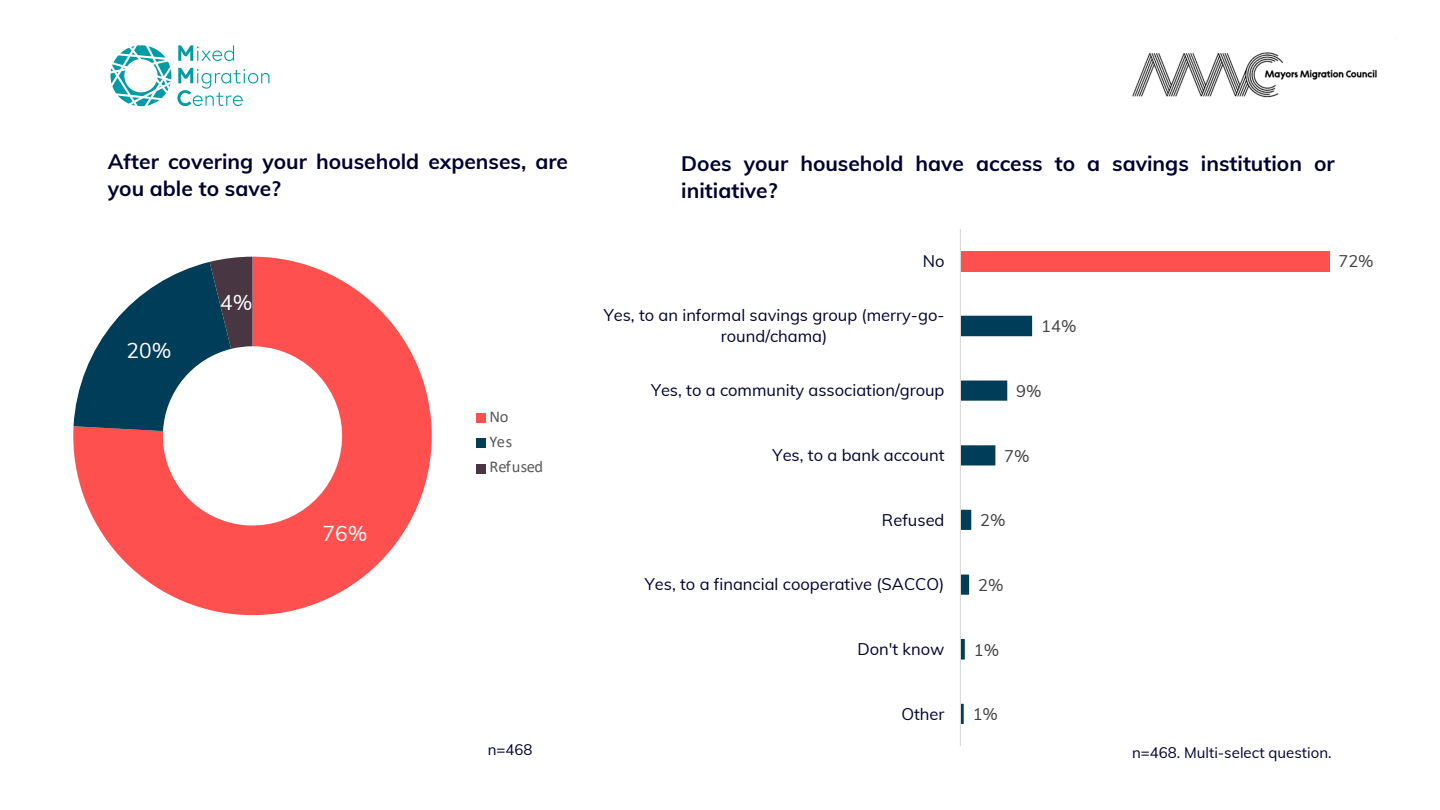
<style>
.page{position:relative;width:1440px;height:810px;background:#fff}
.page>*{position:absolute;margin:0;border:0;box-sizing:border-box;transform-origin:0 0}
.t1{font:700 21px/27px "Muli";color:#000031}
.t2{font:21px "Muli";color:#fff}
.t3{font:16.5px/21.3px "Muli";color:#000031;text-align:center}
.t4{font:16.5px "Muli";color:#404040}
.t5{font:16.5px/25.2px "Calibri";letter-spacing:-.01em;color:#595959}
.t6{font:15px "Muli";color:#000031}
</style>
<div class="page">
<svg style="left:73px;top:257px;width:359px;height:358px;fill:#ff5050"></svg>
<svg style="left:74px;top:257px;width:179px;height:174px"></svg>
<div style="left:476px;top:414px;width:9px;height:9px;background:#ff5050"></div>
<div style="left:476px;top:439px;width:9px;height:9px;background:#003d58"></div>
<div style="left:476px;top:464px;width:9px;height:9px;background:#483643"></div>
<div style="left:960px;top:251px;width:369px;height:20px;background:#ff5050"></div>
<svg style="left:961px;top:316px;width:71px;height:408px"></svg>
<hr style="left:960px;top:229px;width:1px;height:517px;background:#d9d9d9">
<svg style="left:110px;top:45px;width:159px;height:61px"></svg>
<img style="left:1132px;top:52px;width:265px;height:56px">
<p class="t1" style="left:108px;top:147px;width:462px">After covering your household expenses, are you able to save?</p>
<p class="t2" style="left:127px;top:337px;width:46px">20%</p>
<p class="t2" style="left:220px;top:289px;width:34px">4%</p>
<p class="t2" style="left:323px;top:520px;width:46px">76%</p>
<p class="t5" style="left:489px;top:404px;width:55px">No<br>Yes<br>Refused</p>
<p class="t1" style="left:681px;top:150px;width:655px">Does your household have access to a savings institution or initiative?</p>
<p class="t3" style="left:923px;top:250px;width:23px">No</p>
<p class="t4" style="left:1338px;top:251px;width:37px">72%</p>
<p class="t3" style="left:604px;top:304px;width:342px">Yes, to an informal savings group (merry-go&shy;round/chama)</p>
<p class="t3" style="left:651px;top:379px;width:295px">Yes, to a community association/group</p>
<p class="t4" style="left:1041px;top:316px;width:37px">14%</p>
<p class="t4" style="left:1016px;top:380px;width:27px">9%</p>
<p class="t3" style="left:773px;top:444px;width:173px">Yes, to a bank account</p>
<p class="t4" style="left:1004px;top:445px;width:27px">7%</p>
<p class="t3" style="left:882px;top:509px;width:64px">Refused</p>
<p class="t4" style="left:980px;top:509px;width:27px">2%</p>
<p class="t3" style="left:645px;top:573px;width:301px">Yes, to a financial cooperative (SACCO)</p>
<p class="t4" style="left:978px;top:574px;width:27px">2%</p>
<p class="t3" style="left:857px;top:638px;width:89px">Don't know</p>
<p class="t4" style="left:974px;top:639px;width:27px">1%</p>
<p class="t3" style="left:901px;top:703px;width:45px">Other</p>
<p class="t4" style="left:973px;top:703px;width:27px">1%</p>
<p class="t6" style="left:488px;top:740px;width:46px">n=468</p>
<p class="t6" style="left:1132px;top:743px;width:201px">n=468. Multi-select question.</p>
</div>
